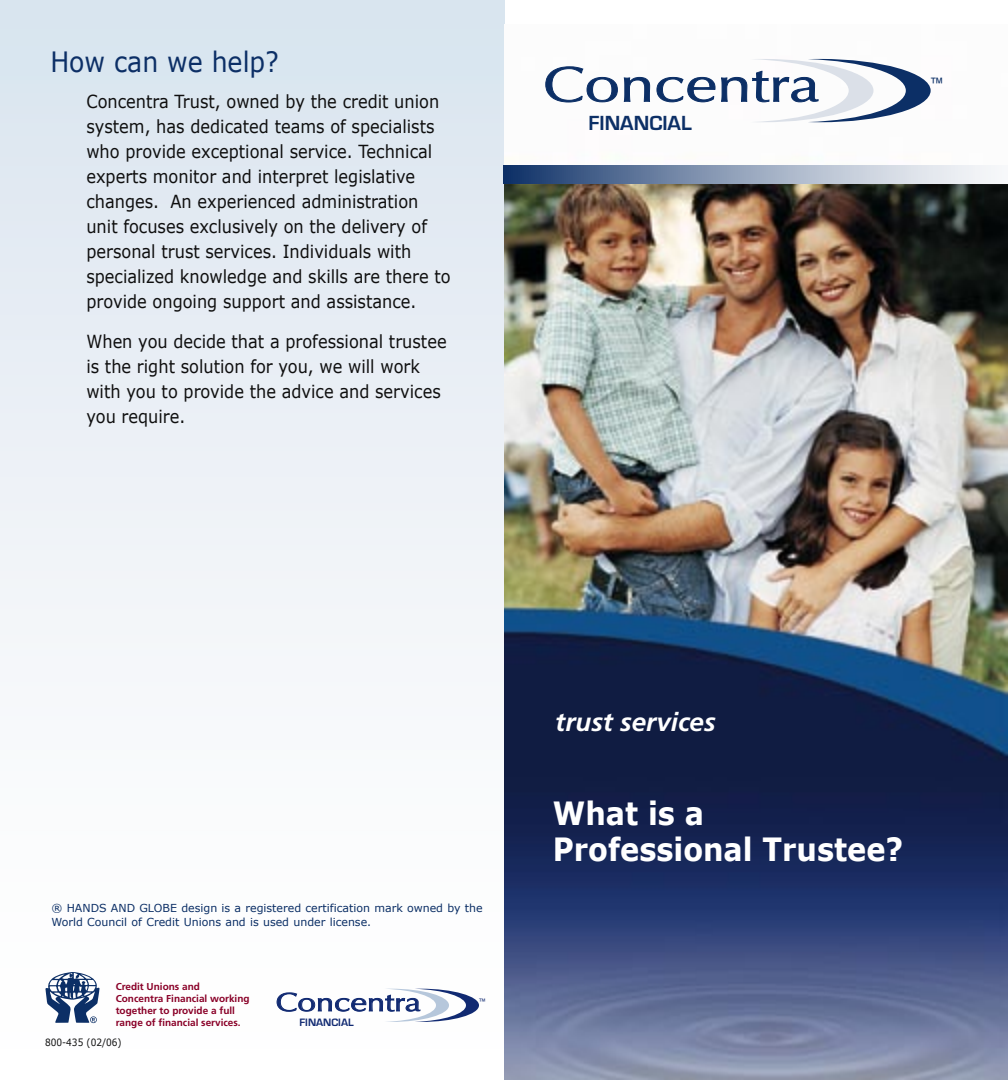
<style>
.page{position:relative;width:1008px;height:1080px;background:#fff}
.page>*{position:absolute;margin:0;border:0;box-sizing:border-box;transform-origin:0 0}
.t1{font:49.4px "Optima";color:#0c2f66;scale:1.27 1}
.Headline{font:700 32px "Verdana";color:#fff;scale:.9 1}
.Sub_Head{font:28px "Verdana";color:#0c2f66;scale:.9 1}
.t2{font:italic 700 26px "Frutiger";color:#fff}
.t3{font:26px "Optima";color:#112a72;scale:1.27 1}
.t4{font:700 21.2px "Eurostile";color:#0c2f66}
.Body_Text{font:18px/25px "Verdana";color:#0f0f0f;scale:.9 1}
.t5{font:14.4px "Arial";color:#0c2f66}
.t6{font:700 11.2px "Eurostile";color:#112a72}
.attributions{font:11px/14px "Verdana";color:#0c2f66}
.t7{font:700 10px "Frutiger";color:#890027}
.Body_Text-2{font:10px "Verdana";color:#0f0f0f;scale:.9 1}
.t8{font:7.6px "Arial";color:#112a72}
</style>
<div class="page">
<div style="left:0;top:0;width:505px;height:1080px;background:linear-gradient(to bottom,#dae5ef,#fff)"></div>
<img style="left:504px;top:24px;width:504px;height:1056px">
<div style="left:504px;top:166px;width:504px;height:17px;background:linear-gradient(to right,#1c3d70,#fff)"></div>
<svg style="left:545px;top:59px;width:386px;height:63px"></svg>
<svg style="left:277px;top:989px;width:202px;height:33px"></svg>
<svg style="left:45px;top:972px;width:55px;height:51px"></svg>
<p class="Sub_Head" style="left:50px;top:44px;width:256px">How can we help?</p>
<p class="Body_Text" style="left:86px;top:89px;width:406px">Concentra Trust, owned by the credit union system, has dedicated teams of specialists who provide exceptional service. Technical experts monitor and interpret legislative changes. An experienced administration unit focuses exclusively on the delivery of personal trust services. Individuals with specialized knowledge and skills are there to provide ongoing support and assistance.</p>
<p class="Body_Text" style="left:86px;top:328px;width:402px">When you decide that a professional trustee is the right solution for you, we will work with you to provide the advice and services you require.</p>
<p class="t1" style="left:543px;top:56px;width:220px">Concentra</p>
<p class="t4" style="left:589px;top:112px;width:105px">FINANCIAL</p>
<p class="t5" style="left:929px;top:75px;width:16px">™</p>
<p class="attributions" style="left:51px;top:901px;width:433px">® HANDS AND GLOBE design is a registered certification mark owned by the<br>World Council of Credit Unions and is used under license.</p>
<p class="t7" style="left:116px;top:980px;width:86px">Credit Unions and</p>
<p class="t7" style="left:116px;top:992px;width:135px">Concentra Financial working</p>
<p class="t7" style="left:116px;top:1004px;width:121px">together to provide a full</p>
<p class="t7" style="left:116px;top:1016px;width:127px">range of financial services.</p>
<p class="Body_Text-2" style="left:45px;top:1036px;width:87px">800-435 (02/06)</p>
<p class="t3" style="left:276px;top:987px;width:116px">Concentra</p>
<p class="t6" style="left:300px;top:1016px;width:56px">FINANCIAL</p>
<p class="t8" style="left:478px;top:997px;width:9px">™</p>
<p class="t2" style="left:555px;top:706px;width:162px">trust services</p>
<p class="Headline" style="left:553px;top:793px;width:170px">What is a</p>
<p class="Headline" style="left:553px;top:829px;width:391px">Professional Trustee?</p>
</div>
